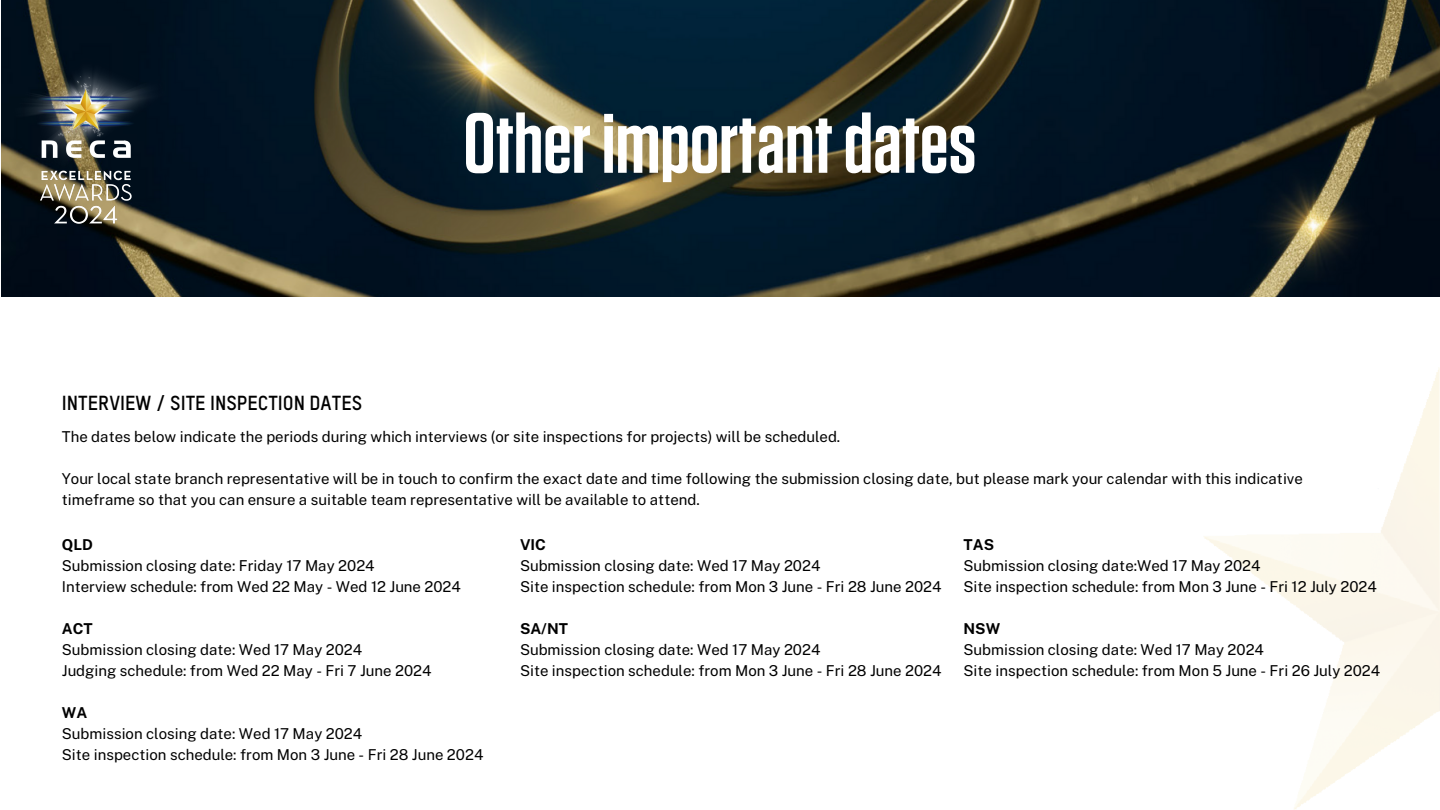
<style>
.page{position:relative;width:1440px;height:810px;background:#fff}
.page>*{position:absolute;margin:0;border:0;box-sizing:border-box;transform-origin:0 0}
.t1{font:600 85px "Tungsten";color:#fff}
.t2{font:700 20px "TSTAR";color:#000}
.t3{font:15px/21px "Public Sans";color:#000}
.t4{font:700 15px "Public Sans";color:#000}
</style>
<div class="page">
<img style="left:2px;top:0;width:1438px;height:296px">
<img style="left:6px;top:58px;width:160px;height:180px">
<p class="t2" style="left:62px;top:394px;width:302px">INTERVIEW / SITE INSPECTION DATES</p>
<p class="t1" style="left:463px;top:105px;width:515px">Other importantdates</p>
<h1 class="t3" style="left:62px;top:426px;width:780px">The dates below indicate the periods during which interviews (or site inspections for projects) will be scheduled.</h1>
<p class="t3" style="left:62px;top:468px;width:1243px">Your local state branch representative will be in touch to confirm the exact date and time following the submission closing date, but please mark your calendar with this indicative timeframe so that you can ensure a suitable team representative will be available to attend.</p>
<p class="t4" style="left:62px;top:535px;width:33px">QLD</p>
<h2 class="t3" style="left:62px;top:555px;width:314px">Submission closing date: Friday 17 May 2024</h2>
<p class="t3" style="left:62px;top:576px;width:401px">Interview schedule: from Wed 22 May - Wed 12 June 2024</p>
<p class="t4" style="left:62px;top:619px;width:32px">ACT</p>
<p class="t3" style="left:62px;top:639px;width:302px">Submission closing date: Wed 17 May 2024</p>
<p class="t3" style="left:62px;top:660px;width:371px">Judging schedule: from Wed 22 May - Fri 7 June 2024</p>
<p class="t4" style="left:62px;top:703px;width:27px">WA</p>
<p class="t3" style="left:62px;top:723px;width:302px">Submission closing date: Wed 17 May 2024</p>
<p class="t3" style="left:62px;top:744px;width:423px">Site inspection schedule: from Mon 3 June - Fri 28 June 2024</p>
<p class="t4" style="left:520px;top:535px;width:27px">VIC</p>
<p class="t3" style="left:520px;top:555px;width:302px">Submission closing date: Wed 17 May 2024</p>
<p class="t3" style="left:520px;top:576px;width:423px">Site inspection schedule: from Mon 3 June - Fri 28 June 2024</p>
<p class="t4" style="left:520px;top:619px;width:49px">SA/NT</p>
<p class="t3" style="left:520px;top:639px;width:302px">Submission closing date: Wed 17 May 2024</p>
<p class="t3" style="left:520px;top:660px;width:423px">Site inspection schedule: from Mon 3 June - Fri 28 June 2024</p>
<p class="t4" style="left:964px;top:535px;width:32px">TAS</p>
<p class="t3" style="left:964px;top:555px;width:299px">Submission closing date:Wed 17 May 2024</p>
<p class="t3" style="left:964px;top:576px;width:415px">Site inspection schedule: from Mon 3 June - Fri 12 July 2024</p>
<p class="t4" style="left:964px;top:619px;width:38px">NSW</p>
<p class="t3" style="left:964px;top:639px;width:302px">Submission closing date: Wed 17 May 2024</p>
<p class="t3" style="left:964px;top:660px;width:418px">Site inspection schedule: from Mon 5 June - Fri 26 July 2024</p>
</div>
